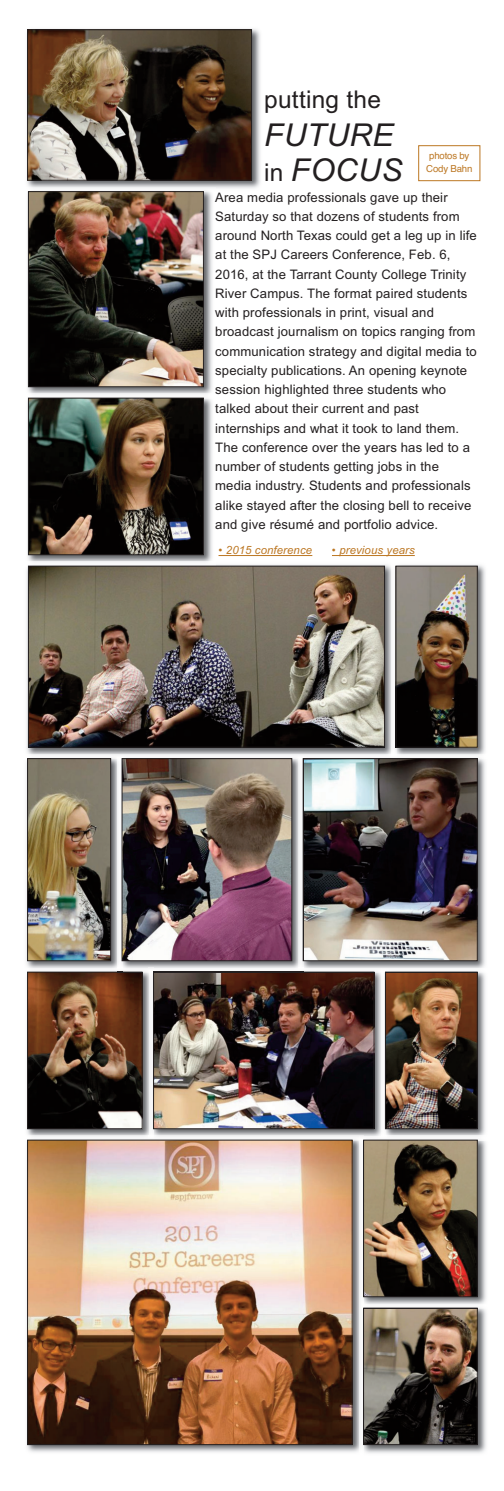
<style>
.page{position:relative;width:504px;height:1491px;background:#fff}
.page>*{position:absolute;margin:0;border:0;box-sizing:border-box;transform-origin:0 0}
.t1{font:italic 31.5px/35.4px "Arial";letter-spacing:.01em;color:#231f20}
.t2{font:24.5px "Arial";letter-spacing:.01em;color:#231f20}
.t3{font:13.12px/19.2px "Arial";letter-spacing:.01em;color:#231f20}
.t4{font:italic 11.38px "Arial";letter-spacing:.01em;color:#bc7723}
.t5{font:9.62px/13.1px "Helvetica";letter-spacing:-.02em;color:#bc7723;text-align:center}
.s1{font-style:normal;font-size:24.5px}
</style>
<div class="page">
<img style="left:27px;top:29px;width:233px;height:160px">
<img style="left:29px;top:31px;width:221px;height:148px">
<div style="left:27px;top:29px;width:225px;height:152px;border:1px solid #231f20"></div>
<img style="left:27px;top:187px;width:188px;height:375px">
<img style="left:30px;top:193px;width:172px;height:192px">
<div style="left:28px;top:191px;width:176px;height:196px;border:1px solid #231f20"></div>
<img style="left:30px;top:400px;width:172px;height:153px">
<div style="left:28px;top:398px;width:176px;height:157px;border:1px solid #231f20"></div>
<img style="left:26px;top:564px;width:460px;height:190px">
<img style="left:30px;top:568px;width:353px;height:178px">
<div style="left:28px;top:566px;width:357px;height:182px;border:1px solid #231f20"></div>
<img style="left:398px;top:568px;width:78px;height:178px">
<div style="left:396px;top:566px;width:82px;height:182px;border:1px solid #231f20"></div>
<img style="left:26px;top:754px;width:92px;height:214px">
<img style="left:29px;top:760px;width:80px;height:199px">
<div style="left:27px;top:758px;width:84px;height:203px;border:1px solid #231f20"></div>
<img style="left:26px;top:971px;width:123px;height:165px">
<img style="left:29px;top:974px;width:112px;height:153px">
<div style="left:27px;top:972px;width:116px;height:157px;border:1px solid #231f20"></div>
<img style="left:149px;top:972px;width:237px;height:164px">
<img style="left:155px;top:974px;width:218px;height:153px">
<div style="left:153px;top:972px;width:222px;height:157px;border:1px solid #231f20"></div>
<img style="left:386px;top:972px;width:100px;height:164px">
<img style="left:387px;top:974px;width:89px;height:153px">
<div style="left:385px;top:972px;width:93px;height:157px;border:1px solid #231f20"></div>
<img style="left:303px;top:759px;width:183px;height:213px">
<img style="left:303px;top:968px;width:78px;height:4px">
<img style="left:303px;top:972px;width:72px;height:1px">
<svg style="left:381px;top:968px;width:5px;height:5px"></svg>
<img style="left:305px;top:760px;width:171px;height:199px">
<div style="left:303px;top:758px;width:175px;height:203px;border:1px solid #231f20"></div>
<img style="left:122px;top:754px;width:177px;height:214px">
<img style="left:121px;top:759px;width:1px;height:203px">
<svg style="left:118px;top:971px;width:25px;height:2px"></svg>
<img style="left:155px;top:971px;width:144px;height:2px">
<img style="left:299px;top:760px;width:4px;height:204px">
<img style="left:124px;top:760px;width:166px;height:199px">
<div style="left:122px;top:758px;width:170px;height:203px;border:1px solid #231f20"></div>
<hr style="left:219px;top:555px;width:93px;height:1px;background:#bc7723">
<hr style="left:332px;top:555px;width:83px;height:1px;background:#bc7723">
<img style="left:26px;top:1140px;width:460px;height:313px">
<img style="left:365px;top:1310px;width:111px;height:133px">
<div style="left:363px;top:1308px;width:115px;height:137px;border:1px solid #231f20"></div>
<img style="left:386px;top:1136px;width:93px;height:4px">
<img style="left:365px;top:1304px;width:121px;height:4px">
<img style="left:365px;top:1142px;width:111px;height:153px">
<div style="left:363px;top:1140px;width:115px;height:157px;border:1px solid #231f20"></div>
<img style="left:359px;top:1309px;width:5px;height:144px">
<img style="left:364px;top:1309px;width:1px;height:136px">
<img style="left:359px;top:1141px;width:5px;height:163px">
<svg style="left:359px;top:1304px;width:6px;height:5px"></svg>
<img style="left:364px;top:1141px;width:1px;height:156px">
<img style="left:29px;top:1142px;width:322px;height:301px">
<div style="left:27px;top:1140px;width:326px;height:305px;border:1px solid #231f20"></div>
<div style="left:418px;top:145px;width:62px;height:36px;border:1px solid #bc7723"></div>
<h2 class="t2" style="left:264px;top:85px;width:118px">putting the</h2>
<h1 class="t1" style="left:264px;top:117px;width:140px">FUTURE <span class="s1">in</span> FOCUS</h1>
<p class="t3" style="left:215px;top:187px;width:263px">Area media professionals gave up their Saturday so that dozens of students from around North Texas could get a leg up in life at the SPJ Careers Conference, Feb. 6, 2016, at the Tarrant County College Trinity River Campus. The format paired students with professionals in print, visual and broadcast journalism on topics ranging from communication strategy and digital media to specialty publications. An opening keynote session highlighted three students who talked about their current and past internships and what it took to land them.<br>The conference over the years has led to a number of students getting jobs in the media industry. Students and professionals alike stayed after the closing bell to receive and give résumé and portfolio advice.</p>
<p class="t4" style="left:219px;top:544px;width:95px">• 2015 conference</p>
<p class="t4" style="left:332px;top:544px;width:84px">• previous years</p>
<p class="t5" style="left:426px;top:149px;width:48px">photos by<br>Cody Bahn</p>
</div>
